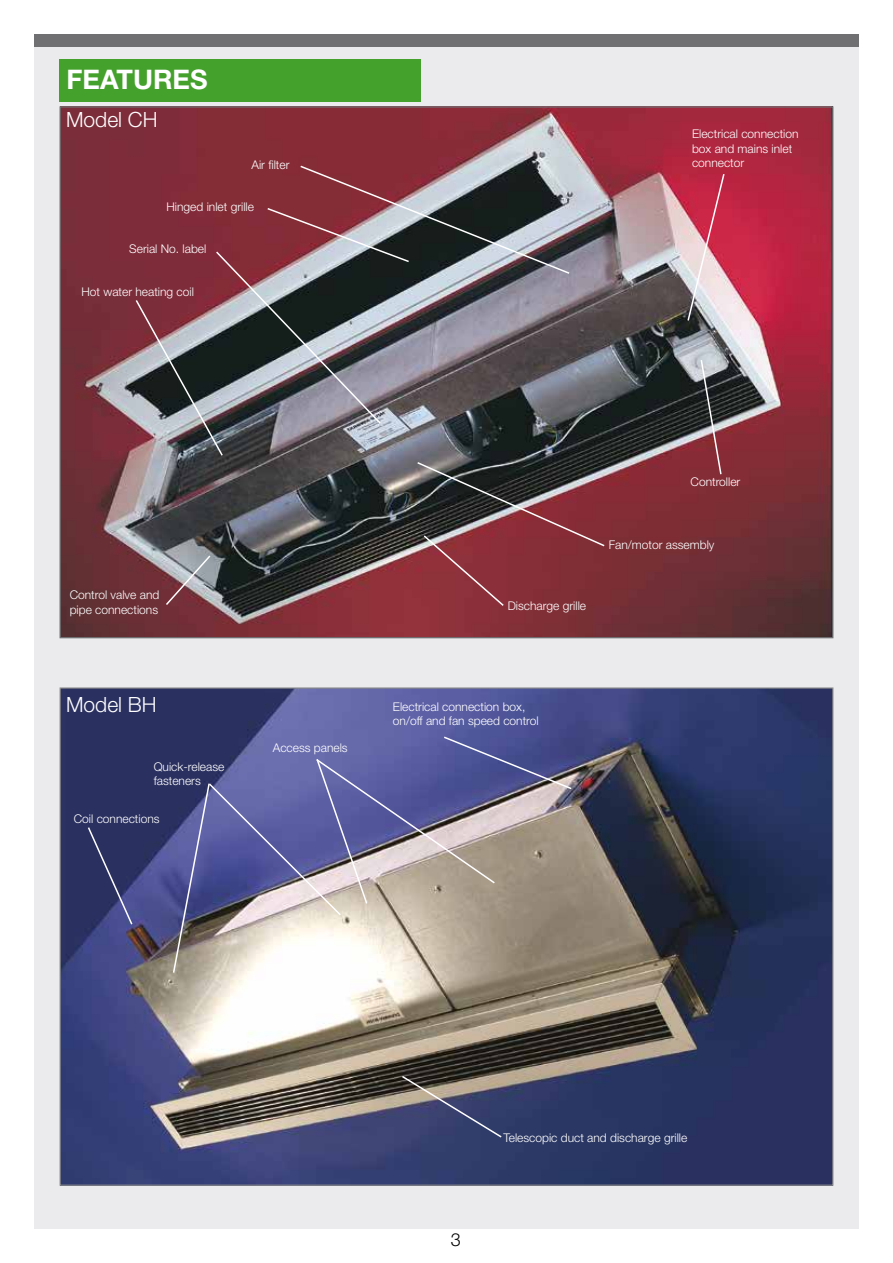
<style>
.page{position:relative;width:893px;height:1263px;background:#fff}
.page>*{position:absolute;margin:0;border:0;box-sizing:border-box;transform-origin:0 0}
.t1{font:700 27px "Helvetica Neue LT Std";color:#fff}
.t2{font:300 21px "Helvetica Neue LT Std";color:#fff}
.t3{font:300 18px "Helvetica Neue LT Std";color:#000}
.t4{font:300 12px/14.4px "Helvetica Neue LT Std";color:#fff}
</style>
<div class="page">
<div style="left:34px;top:34px;width:825px;height:1195px;background:#ebebed"></div>
<div style="left:34px;top:34px;width:825px;height:13px;background:#707072"></div>
<img style="left:62px;top:108px;width:769px;height:528px">
<img style="left:62px;top:689px;width:769px;height:495px">
<svg style="left:700px;top:358px;width:23px;height:118px;background:#75585d"></svg>
<svg style="left:686px;top:172px;width:40px;height:150px"></svg>
<img style="left:134px;top:164px;width:472px;height:443px">
<svg style="left:400px;top:1074px;width:103px;height:65px;background:#575870"></svg>
<svg style="left:87px;top:826px;width:47px;height:100px;background:#363c6d"></svg>
<svg style="left:172px;top:735px;width:401px;height:239px;background:#8c88a0"></svg>
<div style="left:59px;top:60px;width:362px;height:42px;background:#44a12b"></div>
<h1 class="t1" style="left:67px;top:63px;width:143px">FEATURES</h1>
<h2 class="t2" style="left:66px;top:107px;width:93px">Model CH</h2>
<p class="t4" style="left:251px;top:157px;width:40px">Air filter</p>
<p class="t4" style="left:166px;top:199px;width:89px">Hinged inlet grille</p>
<p class="t4" style="left:129px;top:241px;width:79px">Serial No. label</p>
<p class="t4" style="left:81px;top:285px;width:114px">Hot water heating coil</p>
<p class="t4" style="left:692px;top:127px;width:108px">Electrical connection box and mains inlet connector</p>
<p class="t4" style="left:70px;top:588px;width:91px">Control valve and pipe connections</p>
<p class="t4" style="left:508px;top:598px;width:80px">Discharge grille</p>
<p class="t4" style="left:691px;top:474px;width:51px">Controller</p>
<p class="t4" style="left:609px;top:538px;width:107px">Fan/motor assembly</p>
<h2 class="t2" style="left:66px;top:691px;width:92px">Model BH</h2>
<p class="t4" style="left:154px;top:759px;width:72px">Quick-release fasteners</p>
<p class="t4" style="left:74px;top:811px;width:87px">Coil connections</p>
<p class="t4" style="left:273px;top:740px;width:76px">Access panels</p>
<p class="t4" style="left:393px;top:699px;width:147px">Electrical connection box, on/off and fan speed control</p>
<h3 class="t3" style="left:451px;top:1229px;width:12px">3</h3>
<p class="t4" style="left:503px;top:1130px;width:185px">Telescopic duct and discharge grille</p>
</div>
